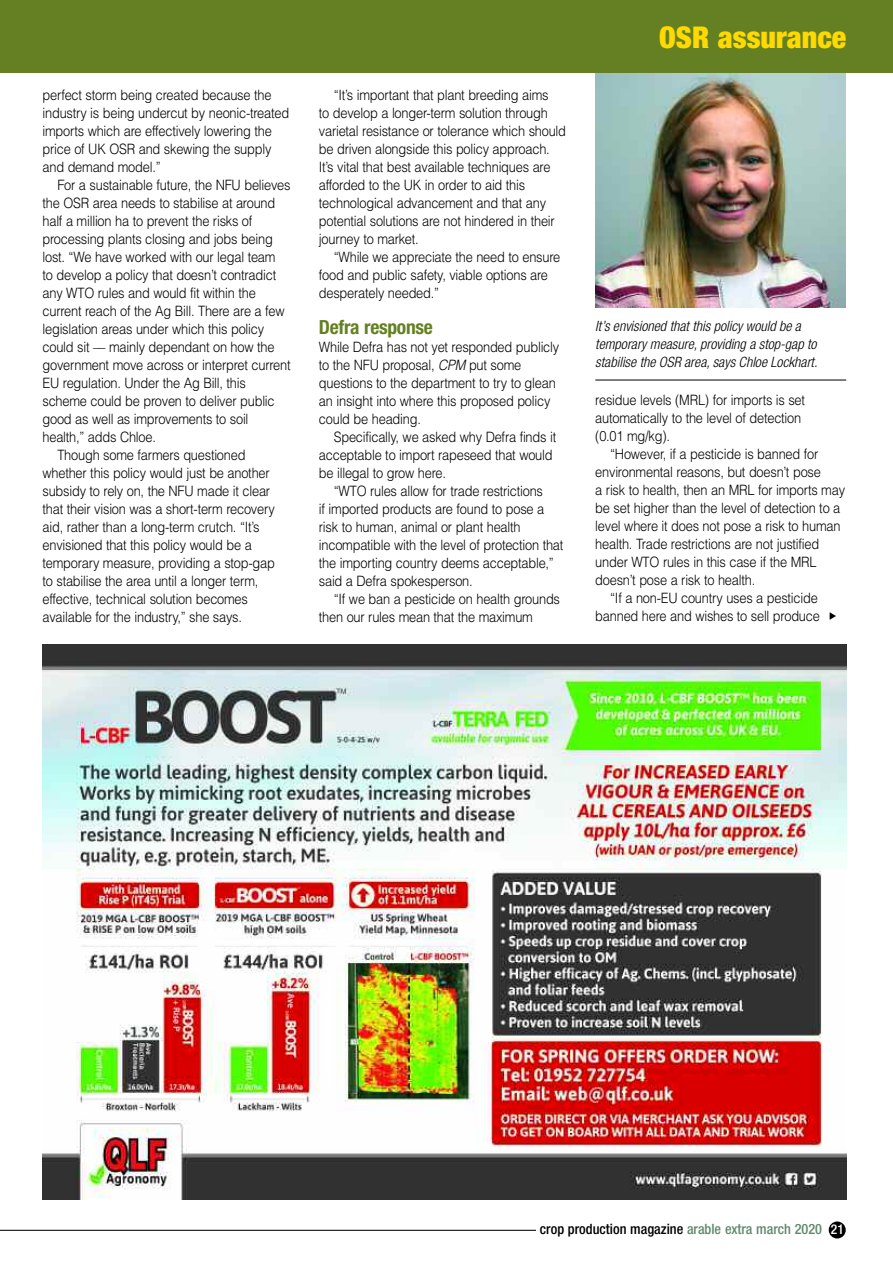
<style>
.page{position:relative;width:893px;height:1263px;background:#fff}
.page>*{position:absolute;margin:0;border:0;box-sizing:border-box;transform-origin:0 0}
.t1{font:900 condensed 30px "Helvetica Neue";color:#ffd902}
.t2{font:700 condensed 19.5px "Helvetica Neue";letter-spacing:-.015em;color:#648022}
.t3{font:300 14.25px/18px "Helvetica";letter-spacing:-.015em;color:#000;scale:.9 1}
.t4{font:italic 300 condensed 14.25px/18px "Helvetica Neue";color:#000}
.t5{font:500 condensed 14.25px "Helvetica Neue";color:#000}
.s1{font-style:italic}
.s2{color:#60896c}
.s3{font-size:13.5px;color:#fff}
</style>
<div class="page">
<hr style="left:595px;top:380px;width:251px;height:1px;background:#000">
<img style="left:595px;top:72px;width:250px;height:236px">
<div style="left:0;top:0;width:893px;height:72px;background:#648022"></div>
<div style="left:829px;top:1221px;width:17px;height:17px;background:#000;border-radius:50%"></div>
<hr style="left:0;top:1230px;width:536px;height:1px;background:#000">
<img style="left:43px;top:644px;width:803px;height:555px">
<p class="t3" style="left:43px;top:86px;width:276px">perfect storm being created because the industry is being undercut by neonic-treated imports which are effectively lowering the price of UK OSR and skewing the supply and demand model.”</p>
<p class="t3" style="left:57px;top:176px;width:261px">For a sustainable future, the NFU believes</p>
<p class="t3" style="left:43px;top:194px;width:260px">the OSR area needs to stabilise at around</p>
<p class="t3" style="left:43px;top:212px;width:235px">half a million ha to prevent the risks of</p>
<p class="t3" style="left:43px;top:230px;width:258px">processing plants closing and jobs being</p>
<p class="t3" style="left:43px;top:248px;width:260px">lost. “We have worked with our legal team</p>
<p class="t3" style="left:43px;top:266px;width:261px">to develop a policy that doesn’t contradict</p>
<p class="t3" style="left:43px;top:284px;width:238px">any WTO rules and would fit within the</p>
<p class="t3" style="left:43px;top:302px;width:271px">current reach of the Ag Bill. There are a few</p>
<p class="t3" style="left:43px;top:320px;width:248px">legislation areas under which this policy</p>
<p class="t3" style="left:43px;top:338px;width:259px">could sit –– mainly dependant on how the</p>
<p class="t3" style="left:43px;top:356px;width:277px">government move across or interpret current</p>
<p class="t3" style="left:43px;top:374px;width:227px">EU regulation. Under the Ag Bill, this</p>
<p class="t3" style="left:43px;top:392px;width:259px">scheme could be proven to deliver public</p>
<p class="t3" style="left:43px;top:410px;width:230px">good as well as improvements to soil</p>
<p class="t3" style="left:43px;top:428px;width:128px">health,” adds Chloe.</p>
<p class="t3" style="left:57px;top:446px;width:211px">Though some farmers questioned</p>
<p class="t3" style="left:43px;top:464px;width:254px">whether this policy would just be another</p>
<p class="t3" style="left:43px;top:482px;width:254px">subsidy to rely on, the NFU made it clear</p>
<p class="t3" style="left:43px;top:500px;width:260px">that their vision was a short-term recovery</p>
<p class="t3" style="left:43px;top:518px;width:243px">aid, rather than a long-term crutch. “It’s</p>
<p class="t3" style="left:43px;top:536px;width:234px">envisioned that this policy would be a</p>
<p class="t3" style="left:43px;top:554px;width:260px">temporary measure, providing a stop-gap</p>
<p class="t3" style="left:43px;top:572px;width:241px">to stabilise the area until a longer term,</p>
<p class="t3" style="left:43px;top:590px;width:230px">effective, technical solution becomes</p>
<p class="t3" style="left:43px;top:608px;width:223px">available for the industry,” she says.</p>
<p class="t3" style="left:319px;top:86px;width:276px;text-indent:15px">“It’s important that plant breeding aims<br>to develop a longer-term solution through varietal resistance or tolerance which should be driven alongside this policy approach.<br>It’s vital that best available techniques are afforded to the UK in order to aid this technological advancement and that any potential solutions are not hindered in their journey to market.</p>
<p class="t3" style="left:319px;top:248px;width:270px;text-indent:15px">“While we appreciate the need to ensure food and public safety, viable options are desperately needed.”</p>
<h2 class="t2" style="left:319px;top:320px;width:115px">Defra response</h2>
<p class="t3" style="left:319px;top:338px;width:269px">While Defra has not yet responded publicly to the NFU proposal, <span class="s1">CPM</span> put some questions to the department to try to glean an insight into where this proposed policy could be heading.</p>
<p class="t3" style="left:319px;top:428px;width:265px;text-indent:15px">Specifically, we asked why Defra finds it acceptable to import rapeseed that would be illegal to grow here.</p>
<p class="t3" style="left:319px;top:482px;width:273px;text-indent:15px">“WTO rules allow for trade restrictions<br>if imported products are found to pose a risk to human, animal or plant health incompatible with the level of protection that the importing country deems acceptable,” said a Defra spokesperson.</p>
<p class="t3" style="left:319px;top:590px;width:269px;text-indent:15px">“If we ban a pesticide on health grounds then our rules mean that the maximum</p>
<h1 class="t1" style="left:659px;top:27px;width:188px">OSR assurance</h1>
<p class="t4" style="left:595px;top:318px;width:224px">It’s envisioned that this policy would be a temporary measure, providing a stop-gap to stabilise the OSR area, says Chloe Lockhart.</p>
<p class="t3" style="left:595px;top:391px;width:235px">residue levels (MRL) for imports is set automatically to the level of detection (0.01 mg/kg).</p>
<p class="t3" style="left:610px;top:445px;width:233px">“However, if a pesticide is banned for</p>
<p class="t3" style="left:595px;top:463px;width:252px">environmental reasons, but doesn’t pose</p>
<p class="t3" style="left:595px;top:481px;width:279px">a risk to health, then an MRL for imports may</p>
<p class="t3" style="left:595px;top:499px;width:274px">be set higher than the level of detection to a</p>
<p class="t3" style="left:595px;top:517px;width:274px">level where it does not pose a risk to human</p>
<p class="t3" style="left:595px;top:535px;width:250px">health. Trade restrictions are not justified</p>
<p class="t3" style="left:595px;top:553px;width:247px">under WTO rules in this case if the MRL</p>
<p class="t3" style="left:595px;top:571px;width:179px">doesn’t pose a risk to health.</p>
<p class="t3" style="left:610px;top:589px;width:232px">“If a non-EU country uses a pesticide</p>
<p class="t3" style="left:595px;top:607px;width:251px">banned here and wishes to sell produce</p>
<p class="t5" style="left:540px;top:1224px;width:305px">crop production magazine <span class="s2">arable extra march 2020</span> <span class="s3">21</span></p>
</div>
